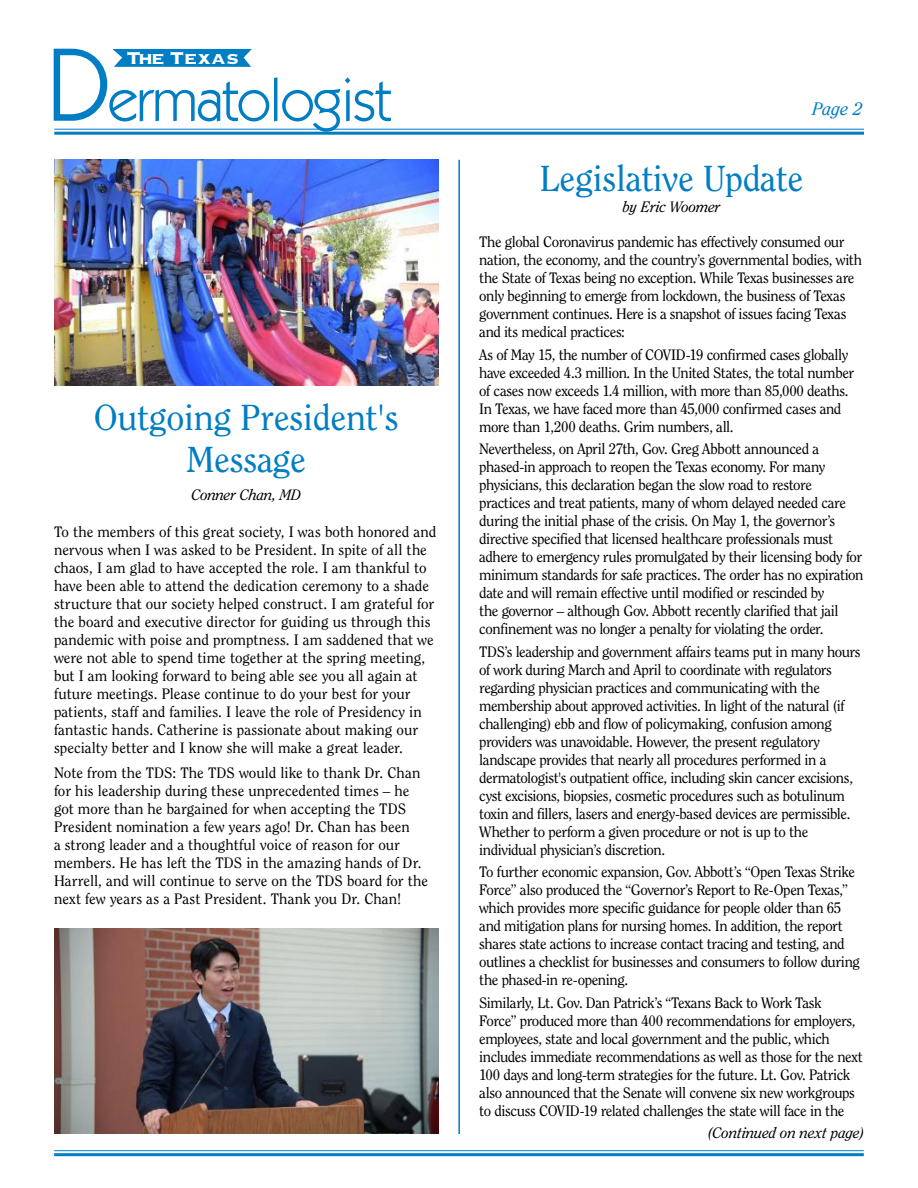
<style>
.page{position:relative;width:918px;height:1188px;background:#fff}
.page>*{position:absolute;margin:0;border:0;box-sizing:border-box;transform-origin:0 0}
.t1{font:60px "Itc Kabel";letter-spacing:-.025em;color:#007dc3}
.t2{font:36px/42px "Clearface";letter-spacing:-.01em;color:#007dc3;text-align:center}
.t3{font:22.5px "Copperplate Thirty Three BC";color:#fff}
.t4{font:italic 18px "Clearface";color:#007dc3}
.t5{font:15px/18px "Clearface";letter-spacing:-.025em;color:#000}
.t6{font:15px/18px "Clearface";color:#000}
.t7{font:italic 15px "Clearface";letter-spacing:-.015em;color:#000}
.s1{font-size:105px}
</style>
<div class="page">
<svg style="left:54px;top:131px;width:810px;height:1px"></svg>
<hr style="left:54px;top:132px;width:810px;height:3px;background:#007dc3">
<hr style="left:54px;top:129px;width:810px;height:1px;background:#007dc3">
<svg style="left:113px;top:49px;width:139px;height:18px;background:#1286c7"></svg>
<img style="left:54px;top:160px;width:385px;height:226px">
<img style="left:54px;top:929px;width:385px;height:205px">
<hr style="left:458px;top:160px;width:2px;height:974px;background:#007dc3">
<svg style="left:54px;top:1151px;width:810px;height:1px"></svg>
<hr style="left:54px;top:1153px;width:810px;height:3px;background:#007dc3">
<hr style="left:54px;top:1150px;width:810px;height:1px;background:#007dc3">
<h1 class="t1" style="left:46px;top:65px;width:347px"><span class="s1">D</span>ermatologist</h1>
<h3 class="t3" style="left:127px;top:47px;width:114px">The Texas</h3>
<h2 class="t2" style="left:94px;top:396px;width:307px">Outgoing President's<br>Message</h2>
<p class="t7" style="left:192px;top:486px;width:111px">Conner Chan, MD</p>
<p class="t6" style="left:54px;top:522px;width:384px">To the members of this great society, I was both honored and nervous when I was asked to be President. In spite of all the chaos, I am glad to have accepted the role. I am thankful to have been able to attend the dedication ceremony to a shade structure that our society helped construct. I am grateful for the board and executive director for guiding us through this pandemic with poise and promptness. I am saddened that we were not able to spend time together at the spring meeting, but I am looking forward to being able see you all again at future meetings. Please continue to do your best for your patients, staff and families. I leave the role of Presidency in fantastic hands. Catherine is passionate about making our specialty better and I know she will make a great leader.</p>
<p class="t6" style="left:54px;top:763px;width:376px">Note from the TDS: The TDS would like to thank Dr. Chan for his leadership during these unprecedented times – he got more than he bargained for when accepting the TDS President nomination a few years ago! Dr. Chan has been<br>a strong leader and a thoughtful voice of reason for our members. He has left the TDS in the amazing hands of Dr.<br>Harrell, and will continue to serve on the TDS board for the next few years as a Past President. Thank you Dr. Chan!</p>
<p class="t4" style="left:813px;top:98px;width:51px">Page 2</p>
<h2 class="t2" style="left:540px;top:157px;width:265px">Legislative Update</h2>
<p class="t7" style="left:623px;top:199px;width:100px">by Eric Woomer</p>
<p class="t5" style="left:479px;top:233px;width:384px">The global Coronavirus pandemic has effectively consumed our nation, the economy, and the country’s governmental bodies, with the State of Texas being no exception. While Texas businesses are only beginning to emerge from lockdown, the business of Texas government continues. Here is a snapshot of issues facing Texas and its medical practices:</p>
<p class="t5" style="left:479px;top:345px;width:376px">As of May 15, the number of COVID-19 confirmed cases globally have exceeded 4.3 million. In the United States, the total number of cases now exceeds 1.4 million, with more than 85,000 deaths.<br>In Texas, we have faced more than 45,000 confirmed cases and more than 1,200 deaths. Grim numbers, all.</p>
<p class="t5" style="left:479px;top:440px;width:386px">Nevertheless, on April 27th, Gov. Greg Abbott announced a phased-in approach to reopen the Texas economy. For many physicians, this declaration began the slow road to restore practices and treat patients, many of whom delayed needed care during the initial phase of the crisis. On May 1, the governor’s directive specified that licensed healthcare professionals must adhere to emergency rules promulgated by their licensing body for minimum standards for safe practices. The order has no expiration date and will remain effective until modified or rescinded by<br>the governor – although Gov. Abbott recently clarified that jail confinement was no longer a penalty for violating the order.</p>
<p class="t5" style="left:479px;top:642px;width:383px">TDS’s leadership and government affairs teams put in many hours of work during March and April to coordinate with regulators regarding physician practices and communicating with the membership about approved activities. In light of the natural (if challenging) ebb and flow of policymaking, confusion among providers was unavoidable. However, the present regulatory landscape provides that nearly all procedures performed in a dermatologist's outpatient office, including skin cancer excisions, cyst excisions, biopsies, cosmetic procedures such as botulinum toxin and fillers, lasers and energy-based devices are permissible.<br>Whether to perform a given procedure or not is up to the individual physician’s discretion.</p>
<p class="t5" style="left:479px;top:863px;width:382px">To further economic expansion, Gov. Abbott’s “Open Texas Strike Force” also produced the “Governor’s Report to Re-Open Texas,” which provides more specific guidance for people older than 65 and mitigation plans for nursing homes. In addition, the report shares state actions to increase contact tracing and testing, and outlines a checklist for businesses and consumers to follow during the phased-in re-opening.</p>
<p class="t5" style="left:479px;top:994px;width:385px">Similarly, Lt. Gov. Dan Patrick’s “Texans Back to Work Task Force” produced more than 400 recommendations for employers, employees, state and local government and the public, which includes immediate recommendations as well as those for the next 100 days and long-term strategies for the future. Lt. Gov. Patrick also announced that the Senate will convene six new workgroups to discuss COVID-19 related challenges the state will face in the</p>
<p class="t7" style="left:708px;top:1125px;width:157px">(Continued on next page)</p>
</div>
